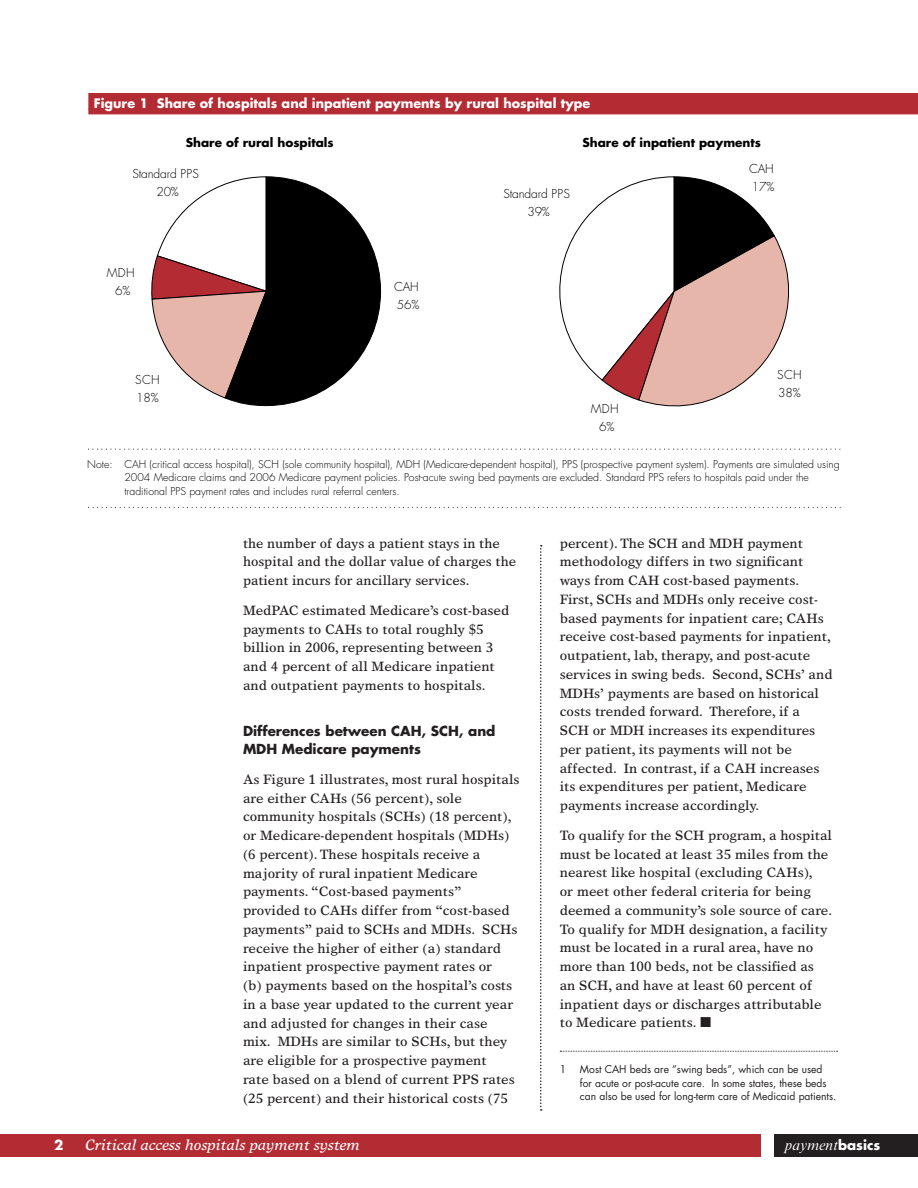
<style>
.page{position:relative;width:918px;height:1188px;background:#fff}
.page>*{position:absolute;margin:0;border:0;box-sizing:border-box;transform-origin:0 0}
.Title_footer{font:italic 15px "Times Europa LT Std";color:#fff}
.Text{font:italic 15px "Times New Roman MT Std";color:#fff}
.Text-2{font:13.5px/18.8px "Times Europa LT Std";color:#231f20}
.Heading{font:700 13.5px/18.8px "Futura Std";color:#231f20}
.Title_footer-2{font:700 13.5px "Futura Std";color:#fff}
.Graphic_title_bar_si{font:700 12.75px "Futura Std";color:#fff}
.t1{font:300 12px/18px "Futura Std";letter-spacing:-.01em;color:#000}
.t2{font:700 12px "Futura Std";color:#000}
.t3{font:300 10.5px/13.5px "Futura Std";color:#000}
.Endnotes-first{font:10.5px/13.5px "Futura Std";color:#231f20}
.s1{font-family:"Futura Std";font-weight:700;font-style:normal;font-size:13.35px}
</style>
<div class="page">
<div style="left:1px;top:1135px;width:760px;height:22px;background:#b32b33"></div>
<div style="left:774px;top:1135px;width:144px;height:22px;background:#231f20"></div>
<svg style="left:560px;top:1051px;width:278px;height:1px"></svg>
<svg style="left:540px;top:545px;width:2px;height:566px"></svg>
<div style="left:88px;top:93px;width:830px;height:16px;background:#b32b33"></div>
<div style="left:88px;top:108px;width:830px;height:6px;background:#b32b33"></div>
<svg style="left:88px;top:449px;width:753px;height:1px"></svg>
<svg style="left:88px;top:507px;width:753px;height:1px"></svg>
<svg style="left:151px;top:176px;width:230px;height:230px"></svg>
<svg style="left:559px;top:176px;width:230px;height:231px"></svg>
<p class="Graphic_title_bar_si" style="left:94px;top:95px;width:498px">Figure 1 Share of hospitals and inpatient payments by rural hospital type</p>
<p class="t2" style="left:186px;top:134px;width:149px">Share of rural hospitals</p>
<p class="t2" style="left:582px;top:134px;width:180px">Share of inpatient payments</p>
<p class="t1" style="left:132px;top:165px;width:68px;text-align:center">Standard PPS<br>20%</p>
<p class="t1" style="left:749px;top:160px;width:27px">CAH<br>17%</p>
<p class="t1" style="left:503px;top:185px;width:68px;text-align:center">Standard PPS<br>39%</p>
<p class="t1" style="left:107px;top:264px;width:29px;text-align:center">MDH<br>6%</p>
<p class="t1" style="left:135px;top:371px;width:26px">SCH<br>18%</p>
<p class="t1" style="left:394px;top:278px;width:27px">CAH<br>56%</p>
<p class="t1" style="left:591px;top:400px;width:29px;text-align:center">MDH<br>6%</p>
<p class="t1" style="left:777px;top:366px;width:26px">SCH<br>38%</p>
<p class="t3" style="left:124px;top:458px;width:717px;text-indent:-37px">Note: CAH (critical access hospital), SCH (sole community hospital), MDH (Medicare-dependent hospital), PPS (prospective payment system). Payments are simulated using<br>2004 Medicare claims and 2006 Medicare payment policies. Post-acute swing bed payments are excluded. Standard PPS refers to hospitals paid under the traditional PPS payment rates and includes rural referral centers.</p>
<p class="Text-2" style="left:243px;top:533px;width:275px">the number of days a patient stays in the hospital and the dollar value of charges the patient incurs for ancillary services.</p>
<p class="Text-2" style="left:243px;top:601px;width:268px">MedPAC estimated Medicare’s cost-based payments to CAHs to total roughly $5 billion in 2006, representing between 3 and 4 percent of all Medicare inpatient and outpatient payments to hospitals.</p>
<p class="Heading" style="left:243px;top:721px;width:254px">Differences between CAH, SCH, and<br>MDH Medicare payments</p>
<p class="Text-2" style="left:243px;top:770px;width:278px">As Figure 1 illustrates, most rural hospitals are either CAHs (56 percent), sole community hospitals (SCHs) (18 percent), or Medicare-dependent hospitals (MDHs) (6 percent). These hospitals receive a majority of rural inpatient Medicare payments. “Cost-based payments” provided to CAHs differ from “cost-based payments” paid to SCHs and MDHs. SCHs receive the higher of either (a) standard inpatient prospective payment rates or<br>(b) payments based on the hospital’s costs in a base year updated to the current year and adjusted for changes in their case<br>mix. MDHs are similar to SCHs, but they are eligible for a prospective payment<br>rate based on a blend of current PPS rates (25 percent) and their historical costs (75</p>
<p class="Text-2" style="left:560px;top:533px;width:274px">percent). The SCH and MDH payment methodology differs in two significant ways from CAH cost-based payments.<br>First, SCHs and MDHs only receive cost&shy;based payments for inpatient care; CAHs receive cost-based payments for inpatient, outpatient, lab, therapy, and post-acute services in swing beds. Second, SCHs’ and MDHs’ payments are based on historical costs trended forward. Therefore, if a SCH or MDH increases its expenditures per patient, its payments will not be affected. In contrast, if a CAH increases its expenditures per patient, Medicare payments increase accordingly.</p>
<p class="Text-2" style="left:560px;top:826px;width:274px">To qualify for the SCH program, a hospital must be located at least 35 miles from the nearest like hospital (excluding CAHs),<br>or meet other federal criteria for being deemed a community’s sole source of care.<br>To qualify for MDH designation, a facility must be located in a rural area, have no more than 100 beds, not be classified as an SCH, and have at least 60 percent of inpatient days or discharges attributable to Medicare patients. ■</p>
<p class="Endnotes-first" style="left:560px;top:1063px;width:8px">1</p>
<p class="Endnotes-first" style="left:580px;top:1063px;width:258px">Most CAH beds are “swing beds”, which can be used for acute or post-acute care. In some states, these beds can also be used for long-term care of Medicaid patients.</p>
<p class="Title_footer-2" style="left:54px;top:1136px;width:11px">2</p>
<p class="Title_footer" style="left:85px;top:1136px;width:276px">Critical access hospitals payment system</p>
<p class="Text" style="left:785px;top:1136px;width:97px">payment<span class="s1">basics</span></p>
</div>
